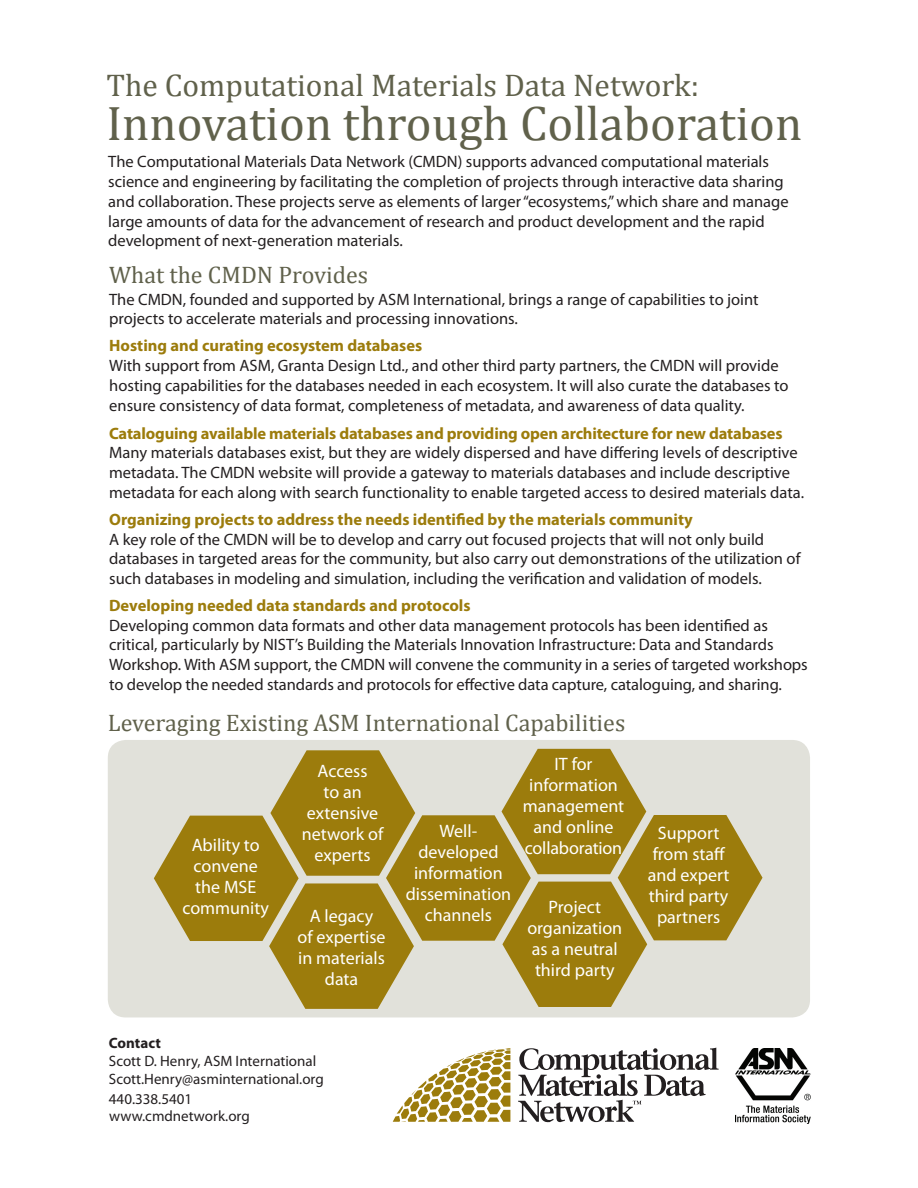
<style>
.page{position:relative;width:918px;height:1188px;background:#fff}
.page>*{position:absolute;margin:0;border:0;box-sizing:border-box;transform-origin:0 0}
.t1{font:48.75px "Cambria";color:#60614b}
.t2{font:31.5px "Cambria";color:#60614b}
.t3{font:24px "Cambria";color:#60614b}
.t4{font:18px/21px "Myriad Pro";color:#fff;text-align:center}
.t5{font:16.5px/19.8px "Myriad Pro";color:#231f20}
.t6{font:700 16.5px "Myriad Pro";color:#9c7c0c}
.t7{font:15px/18px "Myriad Pro";color:#231f20}
.t8{font:700 15px "Myriad Pro";color:#231f20}
</style>
<div class="page">
<svg style="left:393px;top:1048px;width:117px;height:74px"></svg>
<svg style="left:518px;top:1048px;width:201px;height:74px"></svg>
<img style="left:735px;top:1048px;width:76px;height:75px">
<div style="left:108px;top:740px;width:702px;height:277px;background:#e1e1da;border-radius:18px"></div>
<svg style="left:154px;top:749px;width:609px;height:260px"></svg>
<h2 class="t2" style="left:106px;top:67px;width:594px">The Computational Materials Data Network:</h2>
<h1 class="t1" style="left:106px;top:94px;width:697px">Innovation through Collaboration</h1>
<p class="t5" style="left:108px;top:152px;width:682px">The Computational Materials Data Network (CMDN) supports advanced computational materials science and engineering by facilitating the completion of projects through interactive data sharing and collaboration. These projects serve as elements of larger “ecosystems,” which share and manage large amounts of data for the advancement of research and product development and the rapid development of next-generation materials.</p>
<h3 class="t3" style="left:109px;top:261px;width:261px">What the CMDN Provides</h3>
<p class="t5" style="left:109px;top:289px;width:651px">The CMDN, founded and supported by ASM International, brings a range of capabilities to joint projects to accelerate materials and processing innovations.</p>
<p class="t6" style="left:109px;top:335px;width:314px">Hosting and curating ecosystem databases</p>
<p class="t5" style="left:109px;top:356px;width:681px">With support from ASM, Granta Design Ltd., and other third party partners, the CMDN will provide hosting capabilities for the databases needed in each ecosystem. It will also curate the databases to ensure consistency of data format, completeness of metadata, and awareness of data quality.</p>
<p class="t6" style="left:109px;top:422px;width:675px">Cataloguing available materials databases and providing open architecture for new databases</p>
<p class="t5" style="left:109px;top:443px;width:697px">Many materials databases exist, but they are widely dispersed and have differing levels of descriptive metadata. The CMDN website will provide a gateway to materials databases and include descriptive metadata for each along with search functionality to enable targeted access to desired materials data.</p>
<p class="t6" style="left:109px;top:509px;width:585px">Organizing projects to address the needs identified by the materials community</p>
<p class="t5" style="left:109px;top:529px;width:693px">A key role of the CMDN will be to develop and carry out focused projects that will not only build databases in targeted areas for the community, but also carry out demonstrations of the utilization of such databases in modeling and simulation, including the verification and validation of models.</p>
<p class="t6" style="left:109px;top:594px;width:363px">Developing needed data standards and protocols</p>
<p class="t5" style="left:109px;top:615px;width:700px">Developing common data formats and other data management protocols has been identified as critical, particularly by NIST’s Building the Materials Innovation Infrastructure: Data and Standards Workshop. With ASM support, the CMDN will convene the community in a series of targeted workshops to develop the needed standards and protocols for effective data capture, cataloguing, and sharing.</p>
<h3 class="t3" style="left:108px;top:709px;width:519px">Leveraging Existing ASM International Capabilities</h3>
<p class="t4" style="left:182px;top:834px;width:88px">Ability to convene the MSE community</p>
<p class="t4" style="left:302px;top:761px;width:83px">Access<br>to an extensive network of experts</p>
<p class="t4" style="left:297px;top:905px;width:90px">A legacy<br>of expertise in materials data</p>
<p class="t8" style="left:109px;top:1034px;width:53px">Contact</p>
<p class="t7" style="left:109px;top:1052px;width:216px">Scott D. Henry, ASM International<br>Scott.Henry@asminternational.org</p>
<p class="t7" style="left:109px;top:1091px;width:142px;line-height:16.5px">440.338.5401 www.cmdnetwork.org</p>
<p class="t4" style="left:406px;top:820px;width:107px">Well&shy;developed information dissemination channels</p>
<p class="t4" style="left:523px;top:754px;width:103px">IT for information management and online collaboration</p>
<p class="t4" style="left:527px;top:896px;width:96px">Project organization as a neutral third party</p>
<p class="t4" style="left:648px;top:822px;width:83px">Support from staff and expert third party partners</p>
</div>
